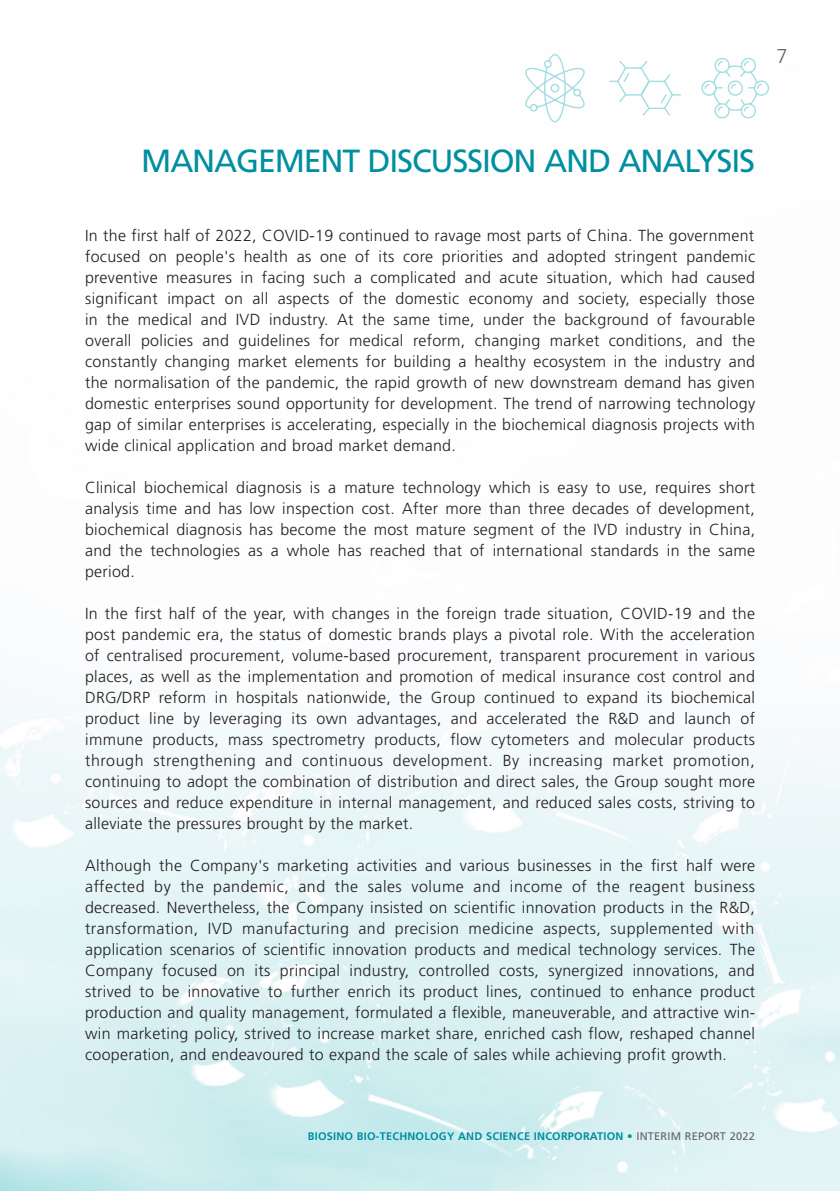
<style>
.page{position:relative;width:840px;height:1191px;background:#fff}
.page>*{position:absolute;margin:0;border:0;box-sizing:border-box;transform-origin:0 0}
.t1{font:32px "Frutiger LT Std";letter-spacing:-.035em;color:#008fa1}
.t2{font:300 20px "Frutiger LT Std";color:#636366}
.Body_Text{font:300 16px/21px "Frutiger LT Std";letter-spacing:.02em;color:#231f20;text-align:justify}
.t3{font:700 11px "Frutiger LT Std";letter-spacing:.02em;color:#008fa1}
.s1{font-weight:400;color:#636366}
</style>
<div class="page">
<img style="left:0;top:87px;width:839px;height:1104px">
<svg style="left:521px;top:54px;width:67px;height:69px"></svg>
<svg style="left:608px;top:61px;width:73px;height:56px"></svg>
<svg style="left:701px;top:57px;width:68px;height:64px"></svg>
<p class="t2" style="left:776px;top:45px;width:13px">7</p>
<h1 class="t1" style="left:141px;top:142px;width:615px">MANAGEMENT DISCUSSION AND ANALYSIS</h1>
<p class="Body_Text" style="left:85px;top:225px;width:671px">In the first half of 2022, COVID-19 continued to ravage most parts of China. The government focused on people's health as one of its core priorities and adopted stringent pandemic preventive measures in facing such a complicated and acute situation, which had caused significant impact on all aspects of the domestic economy and society, especially those in the medical and IVD industry. At the same time, under the background of favourable overall policies and guidelines for medical reform, changing market conditions, and the constantly changing market elements for building a healthy ecosystem in the industry and the normalisation of the pandemic, the rapid growth of new downstream demand has given domestic enterprises sound opportunity for development. The trend of narrowing technology gap of similar enterprises is accelerating, especially in the biochemical diagnosis projects with wide clinical application and broad market demand.</p>
<p class="Body_Text" style="left:85px;top:477px;width:671px">Clinical biochemical diagnosis is a mature technology which is easy to use, requires short analysis time and has low inspection cost. After more than three decades of development, biochemical diagnosis has become the most mature segment of the IVD industry in China, and the technologies as a whole has reached that of international standards in the same period.</p>
<p class="Body_Text" style="left:85px;top:603px;width:671px">In the first half of the year, with changes in the foreign trade situation, COVID-19 and the post pandemic era, the status of domestic brands plays a pivotal role. With the acceleration of centralised procurement, volume-based procurement, transparent procurement in various places, as well as the implementation and promotion of medical insurance cost control and DRG/DRP reform in hospitals nationwide, the Group continued to expand its biochemical product line by leveraging its own advantages, and accelerated the R&amp;D and launch of immune products, mass spectrometry products, flow cytometers and molecular products through strengthening and continuous development. By increasing market promotion, continuing to adopt the combination of distribution and direct sales, the Group sought more sources and reduce expenditure in internal management, and reduced sales costs, striving to alleviate the pressures brought by the market.</p>
<p class="Body_Text" style="left:85px;top:855px;width:671px">Although the Company's marketing activities and various businesses in the first half were affected by the pandemic, and the sales volume and income of the reagent business decreased. Nevertheless, the Company insisted on scientific innovation products in the R&amp;D, transformation, IVD manufacturing and precision medicine aspects, supplemented with application scenarios of scientific innovation products and medical technology services. The Company focused on its principal industry, controlled costs, synergized innovations, and strived to be innovative to further enrich its product lines, continued to enhance product production and quality management, formulated a flexible, maneuverable, and attractive win&shy;win marketing policy, strived to increase market share, enriched cash flow, reshaped channel cooperation, and endeavoured to expand the scale of sales while achieving profit growth.</p>
<p class="t3" style="left:308px;top:1129px;width:448px">BIOSINO BIO-TECHNOLOGY AND SCIENCE INCORPORATION • <span class="s1">INTERIM REPORT 2022</span></p>
</div>
